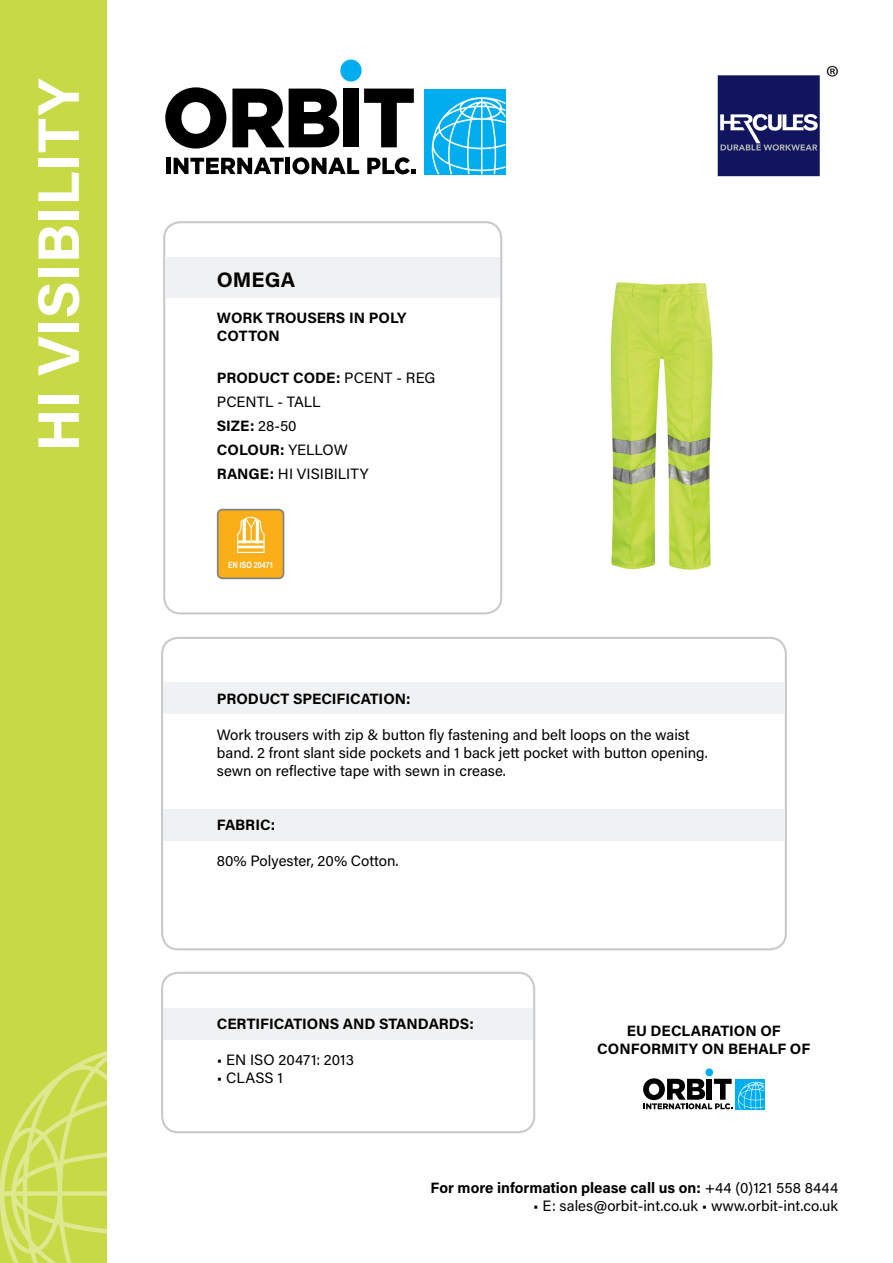
<style>
.page{position:relative;width:893px;height:1263px;background:#fff}
.page>*{position:absolute;margin:0;border:0;box-sizing:border-box;transform-origin:0 0}
.t1{font:700 58.65px "Acumin Pro";color:#fff}
.t2{font:700 21px "Acumin Pro";letter-spacing:.005em;color:#000}
.t3{font:15px/18px "Acumin Pro";color:#000}
.t4{font:700 15px/18px "Acumin Pro";color:#000}
.t5{font:700 8.55px "Arial Narrow";color:#fff}
.s1{font-weight:400}
.s2{font-weight:700}
</style>
<div class="page">
<div style="left:161px;top:972px;width:374px;height:161px;border:2px solid #c9cacc;border-radius:16px"></div>
<div style="left:0;top:0;width:106px;height:1263px;background:#c7da46"></div>
<svg style="left:0;top:1051px;width:106px;height:212px"></svg>
<div style="left:163px;top:221px;width:339px;height:393px;border:2px solid #c9cacc;border-radius:16px"></div>
<img style="left:610px;top:282px;width:103px;height:288px">
<div style="left:424px;top:89px;width:81px;height:85px;background:#00aeef"></div>
<svg style="left:165px;top:87px;width:61px;height:62px"></svg>
<svg style="left:232px;top:89px;width:107px;height:58px"></svg>
<div style="left:343px;top:89px;width:16px;height:58px;background:#000"></div>
<svg style="left:364px;top:89px;width:50px;height:58px"></svg>
<div style="left:340px;top:60px;width:22px;height:22px;background:#00aeef;border-radius:50%"></div>
<div style="left:166px;top:158px;width:5px;height:16px;background:#000"></div>
<svg style="left:174px;top:158px;width:110px;height:16px"></svg>
<hr style="left:286px;top:158px;width:4px;height:16px;background:#000">
<svg style="left:292px;top:157px;width:67px;height:17px"></svg>
<svg style="left:367px;top:157px;width:49px;height:17px"></svg>
<svg style="left:432px;top:97px;width:73px;height:77px"></svg>
<div style="left:161px;top:637px;width:626px;height:313px;border:2px solid #c9cacc;border-radius:16px"></div>
<div style="left:165px;top:257px;width:335px;height:41px;background:#f0f1f2"></div>
<div style="left:163px;top:682px;width:622px;height:32px;background:#f0f1f2"></div>
<div style="left:163px;top:1008px;width:370px;height:31px;background:#f0f1f2"></div>
<div style="left:163px;top:809px;width:622px;height:32px;background:#f0f1f2"></div>
<img style="left:717px;top:65px;width:122px;height:112px">
<div style="left:218px;top:510px;width:65px;height:68px;background:#faaf18;border-radius:5px"></div>
<div style="left:217px;top:509px;width:67px;height:70px;border:2px solid #7f8480;border-radius:5px"></div>
<svg style="left:237px;top:516px;width:28px;height:37px"></svg>
<div style="left:735px;top:1079px;width:29px;height:30px;background:#00aeef"></div>
<div style="left:705px;top:1068px;width:8px;height:8px;background:#00aeef;border-radius:50%"></div>
<svg style="left:643px;top:1078px;width:89px;height:31px"></svg>
<svg style="left:738px;top:1082px;width:26px;height:27px"></svg>
<p class="t1" style="left:17px;top:452px;width:375px;rotate:-90deg">HI VISIBILITY</p>
<p class="t2" style="left:217px;top:264px;width:80px">OMEGA</p>
<p class="t4" style="left:217px;top:308px;width:191px">WORK TROUSERS IN POLY<br>COTTON</p>
<p class="t4" style="left:217px;top:368px;width:220px">PRODUCT CODE: <span class="s1">PCENT - REG</span></p>
<p class="t3" style="left:217px;top:392px;width:105px">PCENTL - TALL</p>
<p class="t4" style="left:217px;top:416px;width:81px">SIZE: <span class="s1">28-50</span></p>
<p class="t4" style="left:217px;top:440px;width:132px">COLOUR: <span class="s1">YELLOW</span></p>
<p class="t3" style="left:217px;top:464px;width:153px"><span class="s2">RANGE:</span> HI VISIBILITY</p>
<p class="t5" style="left:228px;top:559px;width:47px">EN ISO 20471</p>
<p class="t4" style="left:217px;top:689px;width:195px">PRODUCT SPECIFICATION:</p>
<p class="t3" style="left:217px;top:725px;width:492px">Work trousers with zip &amp; button fly fastening and belt loops on the waist band. 2 front slant side pockets and 1 back jett pocket with button opening. sewn on reflective tape with sewn in crease.</p>
<p class="t4" style="left:217px;top:815px;width:60px">FABRIC:</p>
<p class="t3" style="left:217px;top:851px;width:183px">80% Polyester, 20% Cotton.</p>
<p class="t4" style="left:217px;top:1014px;width:259px">CERTIFICATIONS AND STANDARDS:</p>
<p class="t3" style="left:217px;top:1050px;width:139px">• EN ISO 20471: 2013</p>
<p class="t3" style="left:217px;top:1068px;width:68px">• CLASS 1</p>
<p class="t4" style="left:597px;top:1021px;width:215px;text-align:center">EU DECLARATION OF<br>CONFORMITY ON BEHALF OF</p>
<p class="t4" style="left:431px;top:1178px;width:409px">For more information please call us on: <span class="s1">+44 (0)121 558 8444</span></p>
<p class="t3" style="left:533px;top:1196px;width:307px">• E: sales@orbit-int.co.uk • www.orbit-int.co.uk</p>
</div>
